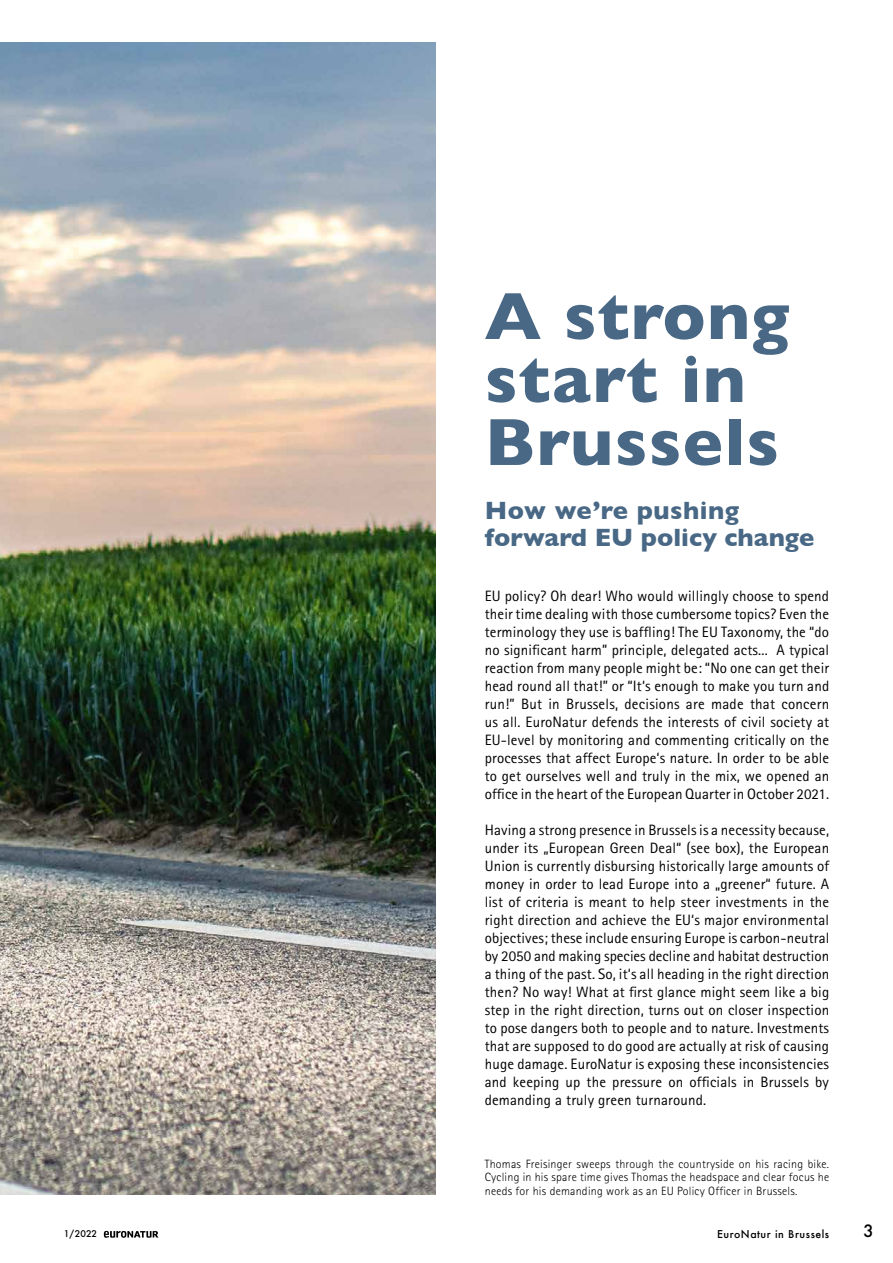
<style>
.page{position:relative;width:893px;height:1263px;background:#fff}
.page>*{position:absolute;margin:0;border:0;box-sizing:border-box;transform-origin:0 0}
.t1{font:700 67.5px/63px "Gill Sans";letter-spacing:.02em;color:#486885}
.t2{font:700 25.5px/27px "Gill Sans";color:#486885}
.t3{font:500 16.5px "Futura";color:#000}
.t4{font:15px/18px "Rotis Sans Serif";letter-spacing:.01em;color:#000;text-align:justify}
.t5{font:300 12px/13.5px "Rotis Sans Serif";letter-spacing:.02em;color:#000;text-align:justify}
.t6{font:500 10.5px "Futura";letter-spacing:.05em;color:#000}
.t7{font:500 9px "Futura";color:#000}
</style>
<div class="page">
<svg style="left:104px;top:1231px;width:54px;height:7px"></svg>
<img style="left:0;top:43px;width:435px;height:1152px">
<h1 class="t1" style="left:485px;top:283px;width:306px">A strong start in<br>Brussels</h1>
<h2 class="t2" style="left:485px;top:496px;width:331px">How we’re pushing forward EU policy change</h2>
<p class="t4" style="left:485px;top:586px;width:346px">EU policy? Oh dear! Who would willingly choose to spend their time dealing with those cumbersome topics? Even the terminology they use is baffling! The EU Taxonomy, the “do no significant harm” principle, delegated acts... A typical reaction from many people might be: “No one can get their head round all that!” or “It‘s enough to make you turn and run!” But in Brussels, decisions are made that concern us all. EuroNatur defends the interests of civil society at EU-level by monitoring and commenting critically on the processes that affect Europe‘s nature. In order to be able to get ourselves well and truly in the mix, we opened an office in the heart of the European Quarter in October 2021.</p>
<p class="t4" style="left:485px;top:820px;width:346px">Having a strong presence in Brussels is a necessity because, under its „European Green Deal“ (see box), the European Union is currently disbursing historically large amounts of money in order to lead Europe into a „greener“ future. A list of criteria is meant to help steer investments in the right direction and achieve the EU‘s major environmental objectives; these include ensuring Europe is carbon-neutral by 2050 and making species decline and habitat destruction a thing of the past. So, it‘s all heading in the right direction then? No way! What at first glance might seem like a big step in the right direction, turns out on closer inspection to pose dangers both to people and to nature. Investments that are supposed to do good are actually at risk of causing huge damage. EuroNatur is exposing these inconsistencies and keeping up the pressure on officials in Brussels by demanding a truly green turnaround.</p>
<p class="t5" style="left:485px;top:1157px;width:346px">Thomas Freisinger sweeps through the countryside on his racing bike.<br>Cycling in his spare time gives Thomas the headspace and clear focus he needs for his demanding work as an EU Policy Officer in Brussels.</p>
<p class="t7" style="left:64px;top:1228px;width:35px">1/2022</p>
<p class="t3" style="left:863px;top:1220px;width:12px">3</p>
<p class="t6" style="left:717px;top:1226px;width:114px">EuroNatur in Brussels</p>
</div>
